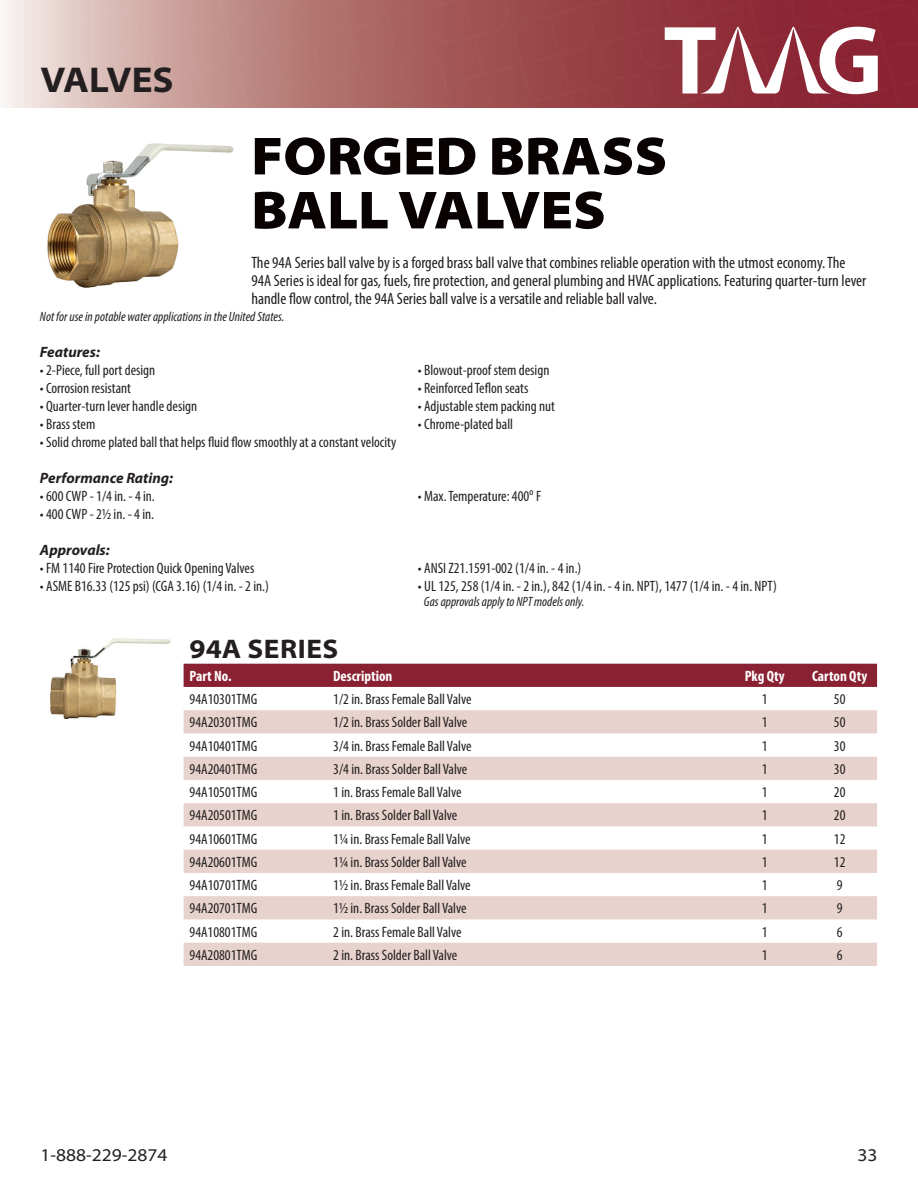
<style>
.page{position:relative;width:918px;height:1188px;background:#fff}
.page>*{position:absolute;margin:0;border:0;box-sizing:border-box;transform-origin:0 0}
.t1{font:900 semi-expanded 54px/54px "Myriad Pro";color:#080302}
.t2{font:700 semi-expanded 36px "Myriad Pro";color:#231f20}
.t3{font:700 semi-expanded 27px "Myriad Pro";letter-spacing:.02em;color:#231f20}
.t4{font:semi-expanded 18px "Myriad Pro";color:#231f20}
.t5{font:condensed 16.5px/18px "Myriad Pro";color:#231f20}
.t6{font:condensed 15px "Myriad Pro";color:#231f20}
.t7{font:italic 700 15px "Myriad Pro";color:#231f20}
.t8{font:700 condensed 15px "Myriad Pro";color:#fff}
.t9{font:italic condensed 13.5px "Myriad Pro";color:#231f20}
</style>
<div class="page">
<svg style="left:2px;top:0;width:916px;height:108px;background:#b27273"></svg>
<img style="left:47px;top:143px;width:187px;height:145px">
<div style="left:184px;top:664px;width:693px;height:23px;background:#8a2132"></div>
<svg style="left:184px;top:710px;width:693px;height:256px;fill:#e7d2cd"></svg>
<img style="left:50px;top:638px;width:121px;height:81px">
<h2 class="t2" style="left:40px;top:56px;width:135px">VALVES</h2>
<h1 class="t1" style="left:251px;top:127px;width:417px">FORGED BRASS<br>BALL VALVES</h1>
<p class="t5" style="left:251px;top:253px;width:616px">The 94A Series ball valve by is a forged brass ball valve that combines reliable operation with the utmost economy. The<br>94A Series is ideal for gas, fuels, fire protection, and general plumbing and HVAC applications. Featuring quarter-turn lever handle flow control, the 94A Series ball valve is a versatile and reliable ball valve.</p>
<p class="t9" style="left:40px;top:308px;width:246px">Not for use in potable water applications in the United States.</p>
<p class="t7" style="left:40px;top:342px;width:61px">Features:</p>
<p class="t6" style="left:40px;top:360px;width:117px">• 2-Piece, full port design</p>
<p class="t6" style="left:418px;top:360px;width:133px">• Blowout-proof stem design</p>
<p class="t6" style="left:40px;top:378px;width:93px">• Corrosion resistant</p>
<p class="t6" style="left:418px;top:378px;width:112px">• Reinforced Teflon seats</p>
<p class="t6" style="left:40px;top:396px;width:159px">• Quarter-turn lever handle design</p>
<p class="t6" style="left:418px;top:396px;width:139px">• Adjustable stem packing nut</p>
<p class="t6" style="left:40px;top:414px;width:57px">• Brass stem</p>
<p class="t6" style="left:418px;top:414px;width:97px">• Chrome-plated ball</p>
<p class="t6" style="left:40px;top:432px;width:358px">• Solid chrome plated ball that helps fluid flow smoothly at a constant velocity</p>
<p class="t7" style="left:40px;top:468px;width:135px">Performance Rating:</p>
<p class="t6" style="left:40px;top:486px;width:116px">• 600 CWP - 1/4 in. - 4 in.</p>
<p class="t6" style="left:418px;top:486px;width:125px">• Max. Temperature: 400º F</p>
<p class="t6" style="left:40px;top:504px;width:116px">• 400 CWP - 2½ in. - 4 in.</p>
<p class="t7" style="left:40px;top:540px;width:71px">Approvals:</p>
<p class="t6" style="left:40px;top:558px;width:216px">• FM 1140 Fire Protection Quick Opening Valves</p>
<p class="t6" style="left:418px;top:558px;width:165px">• ANSI Z21.1591-002 (1/4 in. - 4 in.)</p>
<p class="t6" style="left:40px;top:576px;width:230px">• ASME B16.33 (125 psi) (CGA 3.16) (1/4 in. - 2 in.)</p>
<p class="t6" style="left:418px;top:576px;width:361px">• UL 125, 258 (1/4 in. - 2 in.), 842 (1/4 in. - 4 in. NPT), 1477 (1/4 in. - 4 in. NPT)</p>
<p class="t9" style="left:424px;top:593px;width:162px">Gas approvals apply to NPT models only.</p>
<h3 class="t3" style="left:190px;top:631px;width:150px">94A SERIES</h3>
<p class="t8" style="left:190px;top:667px;width:43px">Part No.</p>
<p class="t8" style="left:333px;top:667px;width:61px">Description</p>
<p class="t8" style="left:745px;top:667px;width:42px">Pkg Qty</p>
<p class="t8" style="left:812px;top:667px;width:57px">Carton Qty</p>
<p class="t6" style="left:190px;top:690px;width:69px">94A10301TMG</p>
<p class="t6" style="left:333px;top:690px;width:140px">1/2 in. Brass Female Ball Valve</p>
<p class="t6" style="left:762px;top:690px;width:7px">1</p>
<p class="t6" style="left:834px;top:690px;width:13px">50</p>
<p class="t6" style="left:190px;top:713px;width:69px">94A20301TMG</p>
<p class="t6" style="left:333px;top:713px;width:136px">1/2 in. Brass Solder Ball Valve</p>
<p class="t6" style="left:762px;top:713px;width:7px">1</p>
<p class="t6" style="left:834px;top:713px;width:13px">50</p>
<p class="t6" style="left:190px;top:737px;width:69px">94A10401TMG</p>
<p class="t6" style="left:333px;top:737px;width:140px">3/4 in. Brass Female Ball Valve</p>
<p class="t6" style="left:762px;top:737px;width:7px">1</p>
<p class="t6" style="left:834px;top:737px;width:13px">30</p>
<p class="t6" style="left:190px;top:760px;width:69px">94A20401TMG</p>
<p class="t6" style="left:333px;top:760px;width:136px">3/4 in. Brass Solder Ball Valve</p>
<p class="t6" style="left:762px;top:760px;width:7px">1</p>
<p class="t6" style="left:834px;top:760px;width:13px">30</p>
<p class="t6" style="left:190px;top:783px;width:69px">94A10501TMG</p>
<p class="t6" style="left:333px;top:783px;width:130px">1 in. Brass Female Ball Valve</p>
<p class="t6" style="left:762px;top:783px;width:7px">1</p>
<p class="t6" style="left:834px;top:783px;width:13px">20</p>
<p class="t6" style="left:190px;top:806px;width:69px">94A20501TMG</p>
<p class="t6" style="left:333px;top:806px;width:126px">1 in. Brass Solder Ball Valve</p>
<p class="t6" style="left:762px;top:806px;width:7px">1</p>
<p class="t6" style="left:834px;top:806px;width:13px">20</p>
<p class="t6" style="left:190px;top:830px;width:69px">94A10601TMG</p>
<p class="t6" style="left:333px;top:830px;width:139px">1¼ in. Brass Female Ball Valve</p>
<p class="t6" style="left:762px;top:830px;width:7px">1</p>
<p class="t6" style="left:834px;top:830px;width:13px">12</p>
<p class="t6" style="left:190px;top:853px;width:69px">94A20601TMG</p>
<p class="t6" style="left:333px;top:853px;width:135px">1¼ in. Brass Solder Ball Valve</p>
<p class="t6" style="left:762px;top:853px;width:7px">1</p>
<p class="t6" style="left:834px;top:853px;width:13px">12</p>
<p class="t6" style="left:190px;top:876px;width:69px">94A10701TMG</p>
<p class="t6" style="left:333px;top:876px;width:139px">1½ in. Brass Female Ball Valve</p>
<p class="t6" style="left:762px;top:876px;width:7px">1</p>
<p class="t6" style="left:837px;top:876px;width:7px">9</p>
<p class="t6" style="left:190px;top:899px;width:69px">94A20701TMG</p>
<p class="t6" style="left:333px;top:899px;width:135px">1½ in. Brass Solder Ball Valve</p>
<p class="t6" style="left:762px;top:899px;width:7px">1</p>
<p class="t6" style="left:837px;top:899px;width:7px">9</p>
<p class="t6" style="left:190px;top:923px;width:69px">94A10801TMG</p>
<p class="t6" style="left:333px;top:923px;width:130px">2 in. Brass Female Ball Valve</p>
<p class="t6" style="left:762px;top:923px;width:7px">1</p>
<p class="t6" style="left:837px;top:923px;width:7px">6</p>
<p class="t6" style="left:190px;top:946px;width:69px">94A20801TMG</p>
<p class="t6" style="left:333px;top:946px;width:126px">2 in. Brass Solder Ball Valve</p>
<p class="t6" style="left:762px;top:946px;width:7px">1</p>
<p class="t6" style="left:837px;top:946px;width:7px">6</p>
<p class="t4" style="left:40px;top:1144px;width:129px">1-888-229-2874</p>
<p class="t4" style="left:857px;top:1144px;width:22px">33</p>
</div>
